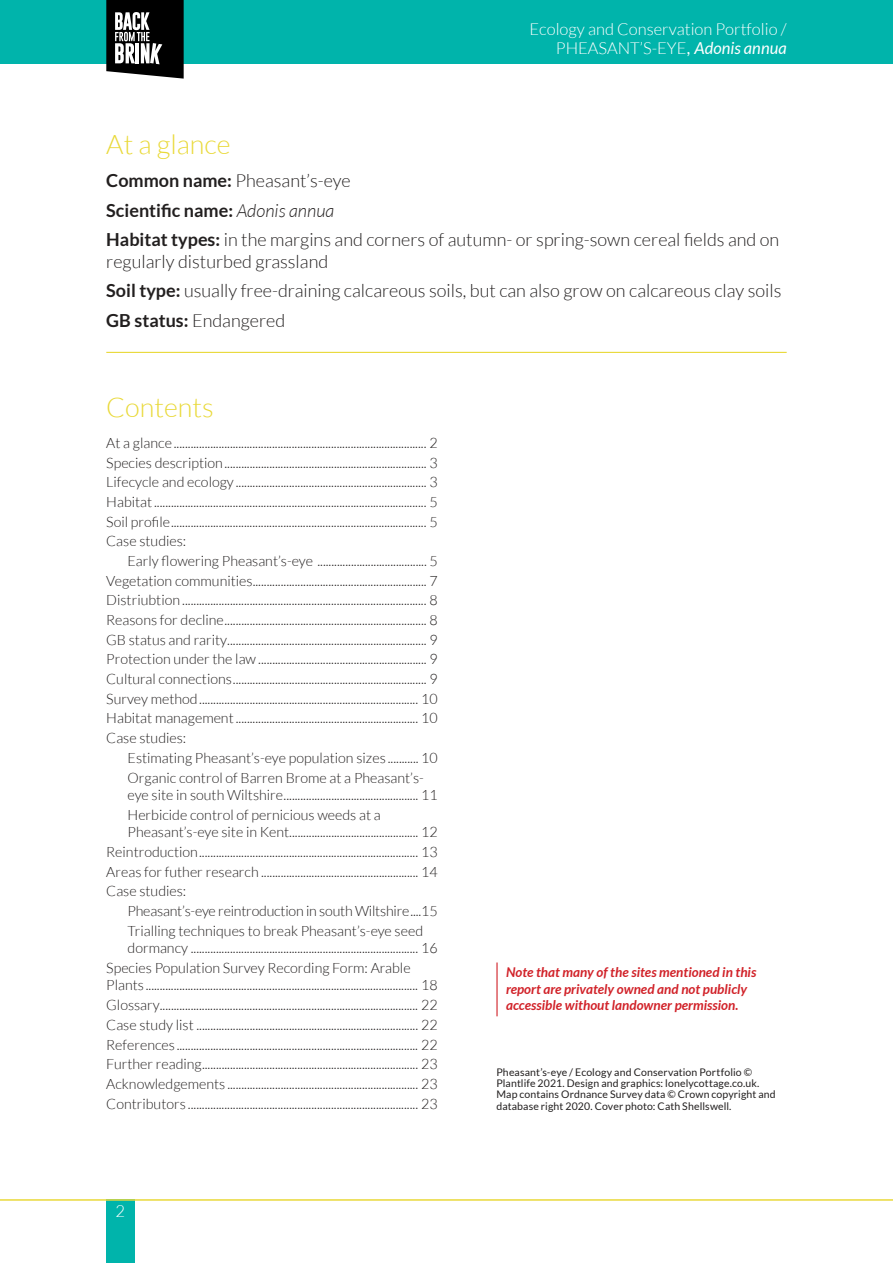
<style>
.page{position:relative;width:893px;height:1263px;background:#fff}
.page>*{position:absolute;margin:0;border:0;box-sizing:border-box;transform-origin:0 0}
.t1{font:300 27px "Lato";color:#e9d939}
.t2{font:300 18px/29.5px "Lato";color:#221f1f}
.t3{font:300 16.5px/19.5px "Lato";color:#fff;text-align:right}
.t4{font:300 14.25px/19.6px "Lato";color:#221f1f;text-align:justify}
.t5{font:italic 700 13.5px/16.5px "Lato";color:#d12229}
.t6{font:10.5px/11.2px "Lato";letter-spacing:.01em;color:#221f1f}
.s1{font-weight:400}
.s2{font-weight:400;font-style:italic}
.s3{font-weight:700}
.s4{font-style:italic}
</style>
<div class="page">
<div style="left:0;top:0;width:893px;height:64px;background:#00b4ab"></div>
<svg style="left:106px;top:0;width:78px;height:79px;background:#404141"></svg>
<div style="left:106px;top:1200px;width:28px;height:63px;background:#00b4ab"></div>
<hr style="left:0;top:1199px;width:893px;height:2px;background:#e9d939">
<hr style="left:106px;top:352px;width:681px;height:1px;background:#e9d939">
<hr style="left:496px;top:962px;width:2px;height:54px;background:#d12229">
<p class="t3" style="left:529px;top:20px;width:259px">Ecology and Conservation Portfolio /<br>PHEASANT’S-EYE<span class="s1">,</span> <span class="s2">Adonis annua</span></p>
<h1 class="t1" style="left:106px;top:134px;width:126px">At a glance</h1>
<p class="t2" style="left:106px;top:168px;width:675px"><span class="s3">Common name:</span> Pheasant’s-eye<br><span class="s3">Scientific name:</span> <span class="s4">Adonis annua<br></span><span class="s3">Habitat types:</span> in the margins and corners of autumn- or spring-sown cereal fields and on</p>
<p class="t2" style="left:106px;top:248px;width:677px">regularly disturbed grassland<br><span class="s3">Soil type:</span> usually free-draining calcareous soils, but can also grow on calcareous clay soils<br><span class="s3">GB status:</span> Endangered</p>
<h1 class="t1" style="left:106px;top:397px;width:109px">Contents</h1>
<p class="t4" style="left:106px;top:434px;width:333px">At a glance .......................................................................................... 2<br>Species description ........................................................................ 3<br>Lifecycle and ecology .................................................................... 3<br>Habitat ................................................................................................. 5<br>Soil profile ........................................................................................... 5<br>Case studies:</p>
<p class="t4" style="left:106px;top:551px;width:333px;text-indent:21px">Early flowering Pheasant’s-eye ....................................... 5<br>Vegetation communities.............................................................. 7<br>Distriubtion ....................................................................................... 8<br>Reasons for decline ........................................................................ 8<br>GB status and rarity ....................................................................... 9<br>Protection under the law ............................................................ 9<br>Cultural connections ..................................................................... 9<br>Survey method .............................................................................. 10<br>Habitat management ................................................................. 10<br>Case studies:</p>
<p class="t4" style="left:128px;top:749px;width:312px">Estimating Pheasant’s-eye population sizes ........... 10<br>Organic control of Barren Brome at a Pheasant’s-</p>
<p class="t4" style="left:128px;top:786px;width:312px">eye site in south Wiltshire ................................................ 11<br>Herbicide control of pernicious weeds at a</p>
<p class="t4" style="left:106px;top:823px;width:333px;text-indent:21px">Pheasant’s-eye site in Kent .............................................. 12<br>Reintroduction .............................................................................. 13<br>Areas for futher research ........................................................ 14<br>Case studies:</p>
<p class="t4" style="left:128px;top:902px;width:312px">Pheasant’s-eye reintroduction in south Wiltshire ....15<br>Trialling techniques to break Pheasant’s-eye seed</p>
<p class="t4" style="left:106px;top:939px;width:333px;text-indent:21px">dormancy ................................................................................. 16<br>Species Population Survey Recording Form: Arable</p>
<p class="t4" style="left:106px;top:977px;width:333px">Plants ................................................................................................. 18<br>Glossary............................................................................................ 22<br>Case study list ............................................................................... 22<br>References ...................................................................................... 22<br>Further reading ............................................................................. 23<br>Acknowledgements .................................................................... 23<br>Contributors .................................................................................. 23</p>
<p class="t3" style="left:116px;top:1203px;width:11px">2</p>
<p class="t5" style="left:506px;top:965px;width:252px">Note that many of the sites mentioned in this report are privately owned and not publicly accessible without landowner permission.</p>
<p class="t6" style="left:496px;top:1067px;width:281px">Pheasant’s-eye / Ecology and Conservation Portfolio © Plantlife 2021. Design and graphics: lonelycottage.co.uk.<br>Map contains Ordnance Survey data © Crown copyright and database right 2020. Cover photo: Cath Shellswell.</p>
</div>
